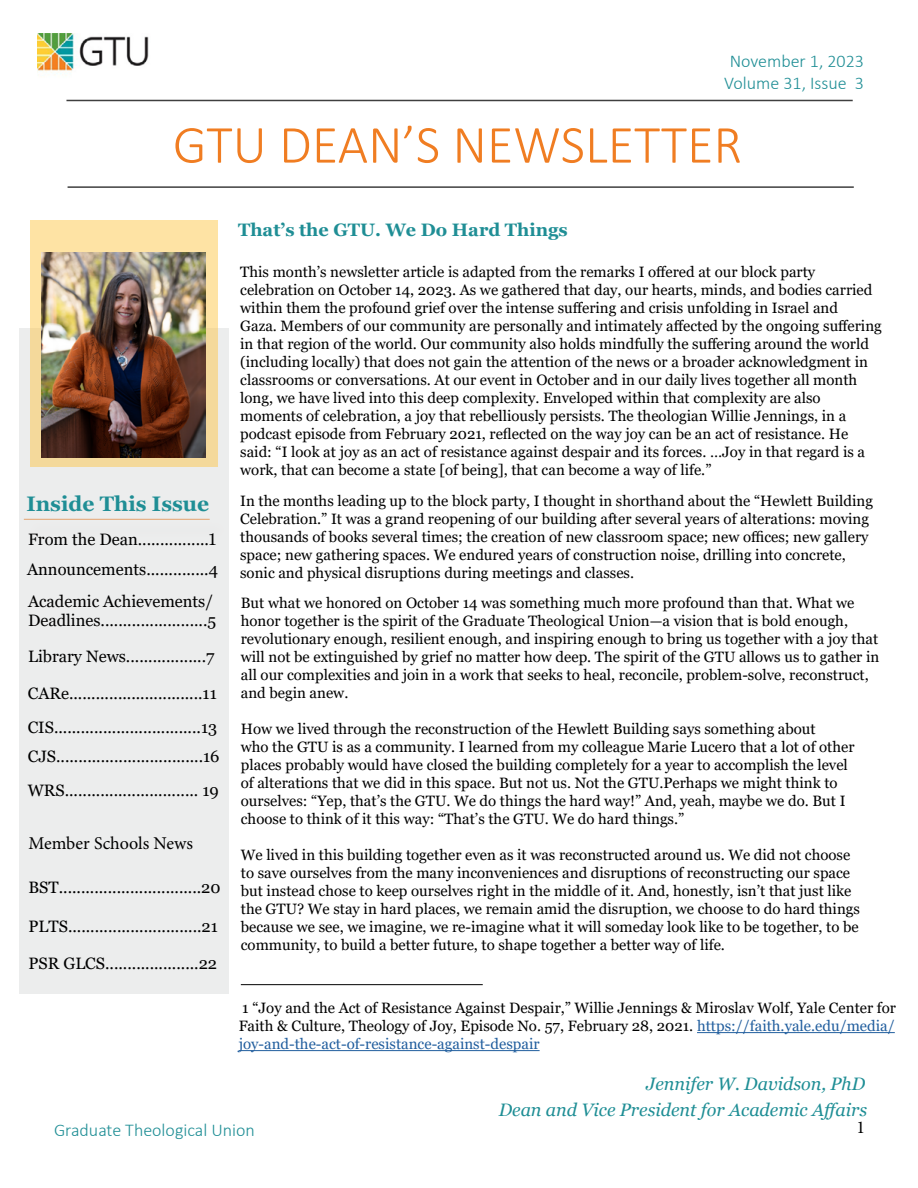
<style>
.page{position:relative;width:918px;height:1188px;background:#fff}
.page>*{position:absolute;margin:0;border:0;box-sizing:border-box;transform-origin:0 0}
.t1{font:300 54px "Calibri";color:#f07d22}
.t2{font:700 21px "Georgia";color:#1f8e95}
.t3{font:italic 18px/26.2px "Georgia";color:#1f8e95;text-align:right}
.t4{font:300 18px/21.6px "Calibri";color:#1f8e95;text-align:center}
.t5{font:700 18px "Georgia";color:#1f8e95}
.t6{font:18px "Minion Pro";color:#000}
.t7{font:16.5px/19.8px "Georgia";color:#000}
.t8{font:15px/18px "Georgia";color:#000}
.s1{color:#215e9e}
</style>
<div class="page">
<hr style="left:66px;top:100px;width:787px;height:1px;background:#3f3f3f">
<hr style="left:68px;top:186px;width:786px;height:2px;background:#3f3f3f">
<img style="left:38px;top:33px;width:111px;height:41px">
<div style="left:19px;top:328px;width:209px;height:666px;background:#eceded"></div>
<div style="left:30px;top:220px;width:188px;height:247px;background:#fee3a4"></div>
<img style="left:42px;top:252px;width:163px;height:205px">
<hr style="left:697px;top:1032px;width:198px;height:1px;background:#215e9e">
<hr style="left:239px;top:1050px;width:301px;height:1px;background:#215e9e">
<hr style="left:241px;top:984px;width:242px;height:1px;background:#000">
<p class="t4" style="left:724px;top:51px;width:141px">November 1, 2023<br>Volume 31, Issue 3</p>
<h1 class="t1" style="left:173px;top:111px;width:571px">GTU DEAN’S NEWSLETTER</h1>
<h2 class="t2" style="left:26px;top:490px;width:184px">Inside This Issue</h2>
<p class="t7" style="left:28px;top:530px;width:189px">From the Dean................1</p>
<p class="t7" style="left:27px;top:560px;width:192px">Announcements..............4</p>
<p class="t7" style="left:28px;top:591px;width:190px">Academic Achievements/<br>Deadlines........................5</p>
<p class="t7" style="left:28px;top:646px;width:188px">Library News..................7</p>
<p class="t7" style="left:28px;top:676px;width:191px;line-height:33.9px">CARe..............................11<br>CIS.................................13</p>
<p class="t7" style="left:28px;top:740px;width:193px;line-height:34px">CJS.................................16<br>WRS.............................. 19</p>
<p class="t6" style="left:28px;top:831px;width:166px">Member Schools News</p>
<p class="t7" style="left:28px;top:877px;width:194px">BST................................20</p>
<p class="t7" style="left:28px;top:916px;width:191px">PLTS..............................21</p>
<p class="t7" style="left:28px;top:954px;width:190px">PSR GLCS.....................22</p>
<p class="t5" style="left:238px;top:218px;width:331px">That’s the GTU. We Do Hard Things</p>
<p class="t8" style="left:240px;top:263px;width:643px">This month’s newsletter article is adapted from the remarks I offered at our block party celebration on October 14, 2023. As we gathered that day, our hearts, minds, and bodies carried within them the profound grief over the intense suffering and crisis unfolding in Israel and<br>Gaza. Members of our community are personally and intimately affected by the ongoing suffering in that region of the world. Our community also holds mindfully the suffering around the world (including locally) that does not gain the attention of the news or a broader acknowledgment in classrooms or conversations. At our event in October and in our daily lives together all month long, we have lived into this deep complexity. Enveloped within that complexity are also moments of celebration, a joy that rebelliously persists. The theologian Willie Jennings, in a podcast episode from February 2021, reflected on the way joy can be an act of resistance. He said: “I look at joy as an act of resistance against despair and its forces. …Joy in that regard is a work, that can become a state [of being], that can become a way of life.”</p>
<p class="t8" style="left:240px;top:492px;width:634px">In the months leading up to the block party, I thought in shorthand about the “Hewlett Building Celebration.” It was a grand reopening of our building after several years of alterations: moving thousands of books several times; the creation of new classroom space; new offices; new gallery space; new gathering spaces. We endured years of construction noise, drilling into concrete, sonic and physical disruptions during meetings and classes.</p>
<p class="t8" style="left:241px;top:594px;width:640px">But what we honored on October 14 was something much more profound than that. What we honor together is the spirit of the Graduate Theological Union—a vision that is bold enough, revolutionary enough, resilient enough, and inspiring enough to bring us together with a joy that will not be extinguished by grief no matter how deep. The spirit of the GTU allows us to gather in all our complexities and join in a work that seeks to heal, reconcile, problem-solve, reconstruct, and begin anew.</p>
<p class="t8" style="left:241px;top:720px;width:615px">How we lived through the reconstruction of the Hewlett Building says something about<br>who the GTU is as a community. I learned from my colleague Marie Lucero that a lot of other places probably would have closed the building completely for a year to accomplish the level of alterations that we did in this space. But not us. Not the GTU.Perhaps we might think to ourselves: “Yep, that’s the GTU. We do things the hard way!” And, yeah, maybe we do. But I choose to think of it this way: “That’s the GTU. We do hard things.”</p>
<p class="t8" style="left:241px;top:846px;width:621px">We lived in this building together even as it was reconstructed around us. We did not choose to save ourselves from the many inconveniences and disruptions of reconstructing our space but instead chose to keep ourselves right in the middle of it. And, honestly, isn’t that just like the GTU? We stay in hard places, we remain amid the disruption, we choose to do hard things because we see, we imagine, we re-imagine what it will someday look like to be together, to be community, to build a better future, to shape together a better way of life.</p>
<p class="t8" style="left:239px;top:999px;width:659px;text-align:justify">1 “Joy and the Act of Resistance Against Despair,” Willie Jennings &amp; Miroslav Wolf, Yale Center for Faith &amp; Culture, Theology of Joy, Episode No. 57, February 28, 2021. <span class="s1">https://faith.yale.edu/media/ joy-and-the-act-of-resistance-against-despair</span></p>
<p class="t4" style="left:54px;top:1119px;width:202px">Graduate Theological Union</p>
<p class="t3" style="left:499px;top:1070px;width:370px">Jennifer W. Davidson, PhD<br>Dean and Vice President for Academic Affairs</p>
<p class="t6" style="left:856px;top:1115px;width:10px">1</p>
</div>
